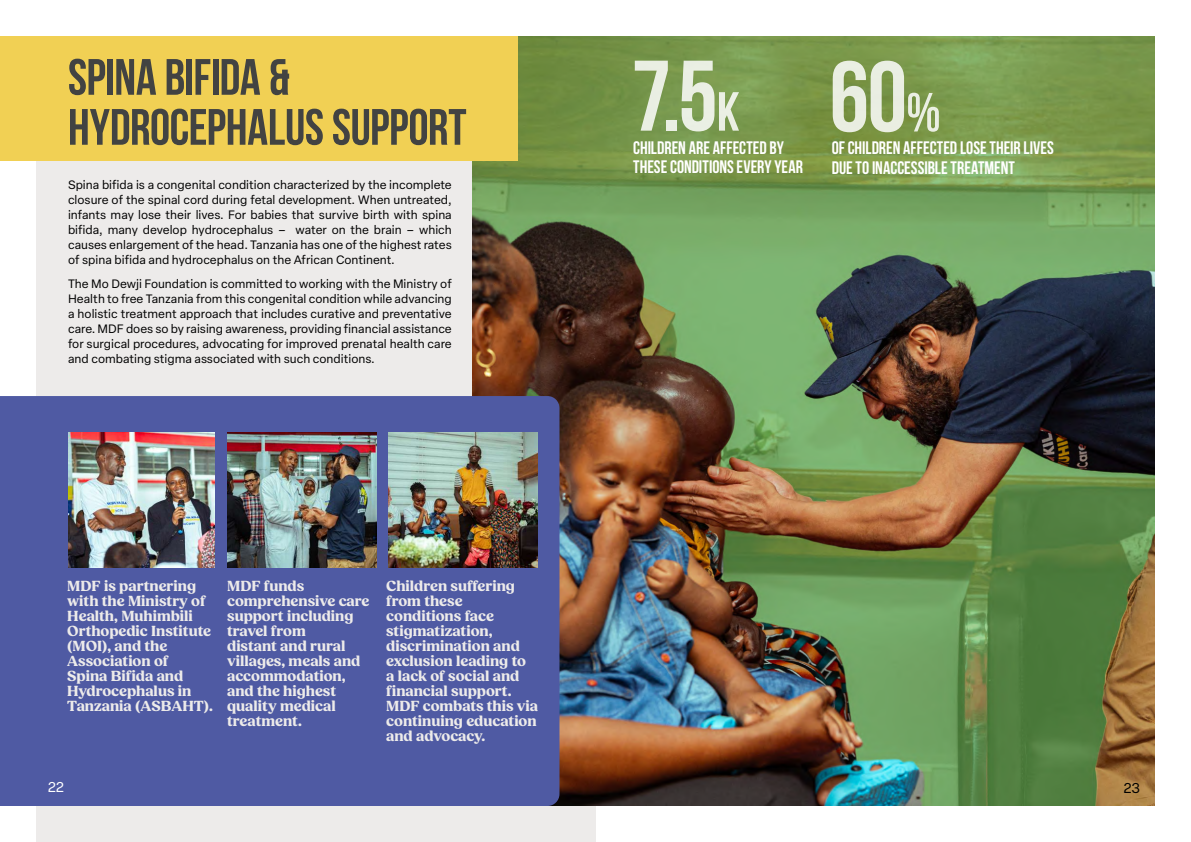
<style>
.page{position:relative;width:1191px;height:842px;background:#fff}
.page>*{position:absolute;margin:0;border:0;box-sizing:border-box;transform-origin:0 0}
.t1{font:700 100px "Bebas Neue";color:#fff}
.t2{font:700 51px/50px "Bebas Neue";letter-spacing:-.01em;color:#424342}
.t3{font:700 18px/18.9px "Bebas Neue";color:#fff}
.t4{font:700 15px/15px "Fields";color:#edebea}
.t5{font:14px "Elza Text";color:#fff}
.t6{font:14px "Elza Text";color:#000}
.t7{font:12px/15px "Elza Text";color:#000;text-align:justify}
.s1{font-size:55px}
</style>
<div class="page">
<div style="left:36px;top:36px;width:559px;height:806px;background:#edebea"></div>
<img style="left:472px;top:36px;width:682px;height:769px">
<div style="left:0;top:36px;width:518px;height:124px;background:#f1d054"></div>
<div style="left:0;top:396px;width:559px;height:410px;background:#4f5aa3"></div>
<img style="left:68px;top:432px;width:146px;height:135px">
<img style="left:227px;top:432px;width:150px;height:135px">
<img style="left:388px;top:432px;width:150px;height:135px">
<h2 class="t2" style="left:68px;top:52px;width:400px">SPINA BIFIDA &amp;<br>HYDROCEPHALUS SUPPORT</h2>
<p class="t7" style="left:68px;top:176px;width:385px">Spina bifida is a congenital condition characterized by the incomplete closure of the spinal cord during fetal development. When untreated, infants may lose their lives. For babies that survive birth with spina bifida, many develop hydrocephalus – water on the brain – which causes enlargement of the head. Tanzania has one of the highest rates of spina bifida and hydrocephalus on the African Continent.</p>
<p class="t7" style="left:68px;top:275px;width:385px">The Mo Dewji Foundation is committed to working with the Ministry of Health to free Tanzania from this congenital condition while advancing a holistic treatment approach that includes curative and preventative care. MDF does so by raising awareness, providing financial assistance for surgical procedures, advocating for improved prenatal health care and combating stigma associated with such conditions.</p>
<p class="t4" style="left:67px;top:579px;width:147px">MDF is partnering with the Ministry of<br>Health, Muhimbili<br>Orthopedic Institute (MOI), and the<br>Association of<br>Spina Bifida and<br>Hydrocephalus in<br>Tanzania (ASBAHT).</p>
<p class="t4" style="left:227px;top:579px;width:144px">MDF funds comprehensive care support including travel from<br>distant and rural villages, meals and accommodation, and the highest quality medical treatment.</p>
<p class="t4" style="left:386px;top:579px;width:153px">Children suffering from these conditions face stigmatization, discrimination and exclusion leading to a lack of social and financial support.<br>MDF combats this via continuing education and advocacy.</p>
<h1 class="t1" style="left:631px;top:41px;width:110px">7.5<span class="s1">K</span></h1>
<h3 class="t3" style="left:633px;top:138px;width:171px">CHILDREN ARE AFFECTED BY<br>THESE CONDITIONS EVERY YEAR</h3>
<h1 class="t1" style="left:829px;top:42px;width:113px">60<span class="s1">%</span></h1>
<h3 class="t3" style="left:831px;top:137px;width:224px;line-height:20.1px">OF CHILDREN AFFECTED LOSE THEIR LIVES<br>DUE TO INACCESSIBLE TREATMENT</h3>
<p class="t5" style="left:48px;top:777px;width:17px">22</p>
<p class="t6" style="left:1123px;top:778px;width:18px">23</p>
</div>
